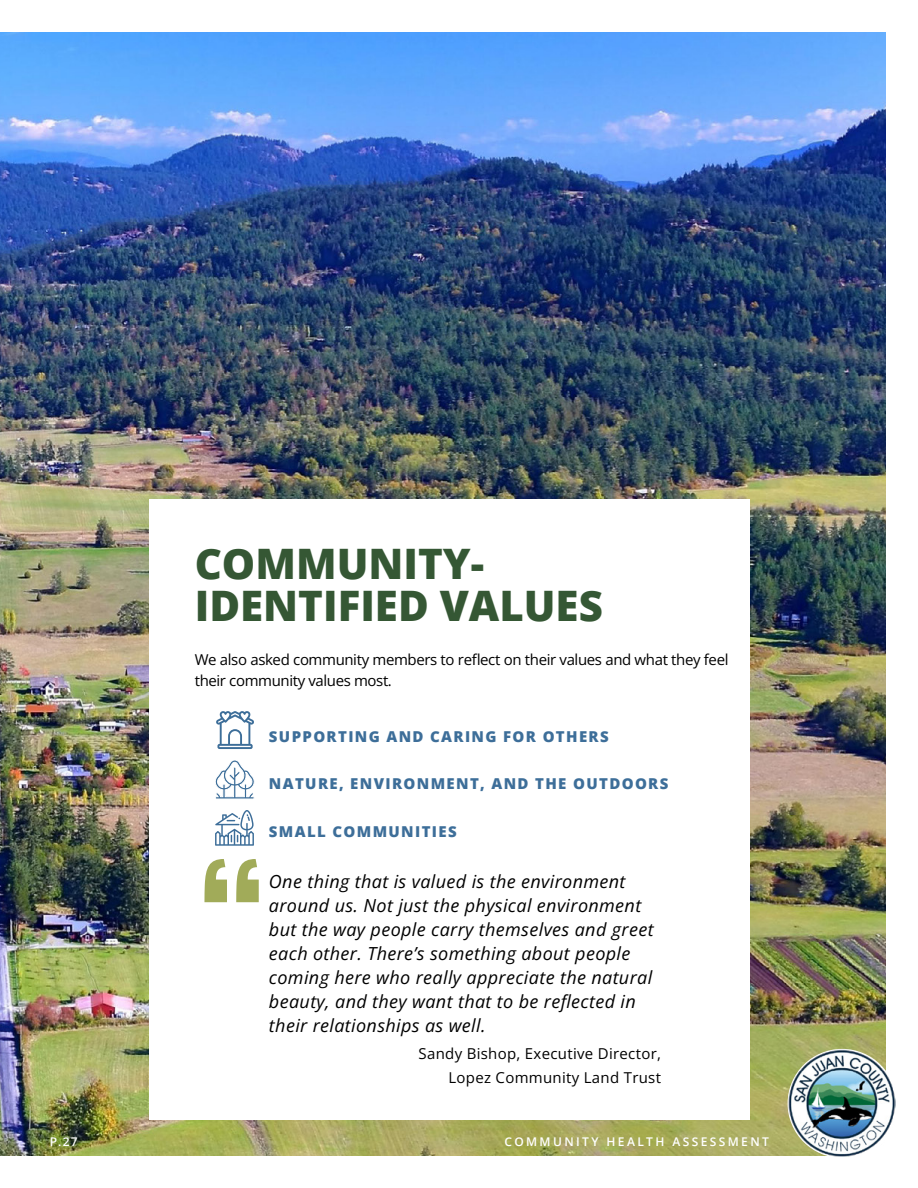
<style>
.page{position:relative;width:918px;height:1188px;background:#fff}
.page>*{position:absolute;margin:0;border:0;box-sizing:border-box;transform-origin:0 0}
.t1{font:800 42px/42px "Open Sans";color:#355734}
.t2{font:italic 18px/24px "Open Sans";letter-spacing:.02em;color:#000}
.t3{font:15px/21px "Open Sans";letter-spacing:-.025em;color:#000}
.t4{font:800 15px "Open Sans";letter-spacing:.09em;color:#3d6e99}
.t5{font:15px/24px "Open Sans";letter-spacing:.02em;color:#000;text-align:right}
.t6{font:600 12px "Open Sans";letter-spacing:.2em;color:#fff}
</style>
<div class="page">
<img style="left:0;top:32px;width:886px;height:1124px">
<div style="left:150px;top:500px;width:600px;height:620px;background:#fff"></div>
<svg style="left:215px;top:760px;width:40px;height:39px"></svg>
<svg style="left:215px;top:810px;width:39px;height:36px"></svg>
<svg style="left:216px;top:711px;width:38px;height:38px"></svg>
<svg style="left:204px;top:859px;width:55px;height:43px"></svg>
<img style="left:789px;top:1050px;width:107px;height:106px">
<h1 class="t1" style="left:195px;top:541px;width:410px">COMMUNITY-<br>IDENTIFIED VALUES</h1>
<p class="t3" style="left:195px;top:649px;width:535px">We also asked community members to reflect on their values and what they feel their community values most.</p>
<p class="t4" style="left:269px;top:725px;width:341px">SUPPORTING AND CARING FOR OTHERS</p>
<p class="t4" style="left:269px;top:773px;width:401px">NATURE, ENVIRONMENT, AND THE OUTDOORS</p>
<p class="t4" style="left:269px;top:820px;width:189px">SMALL COMMUNITIES</p>
<p class="t2" style="left:269px;top:868px;width:386px">One thing that is valued is the environment around us. Not just the physical environment but the way people carry themselves and greet each other. There’s something about people coming here who really appreciate the natural beauty, and they want that to be reflected in their relationships as well.</p>
<p class="t5" style="left:419px;top:1041px;width:244px">Sandy Bishop, Executive Director,<br>Lopez Community Land Trust</p>
<p class="t6" style="left:50px;top:1134px;width:29px">P.27</p>
<p class="t6" style="left:504px;top:1134px;width:266px">COMMUNITY HEALTH ASSESSMENT</p>
</div>
